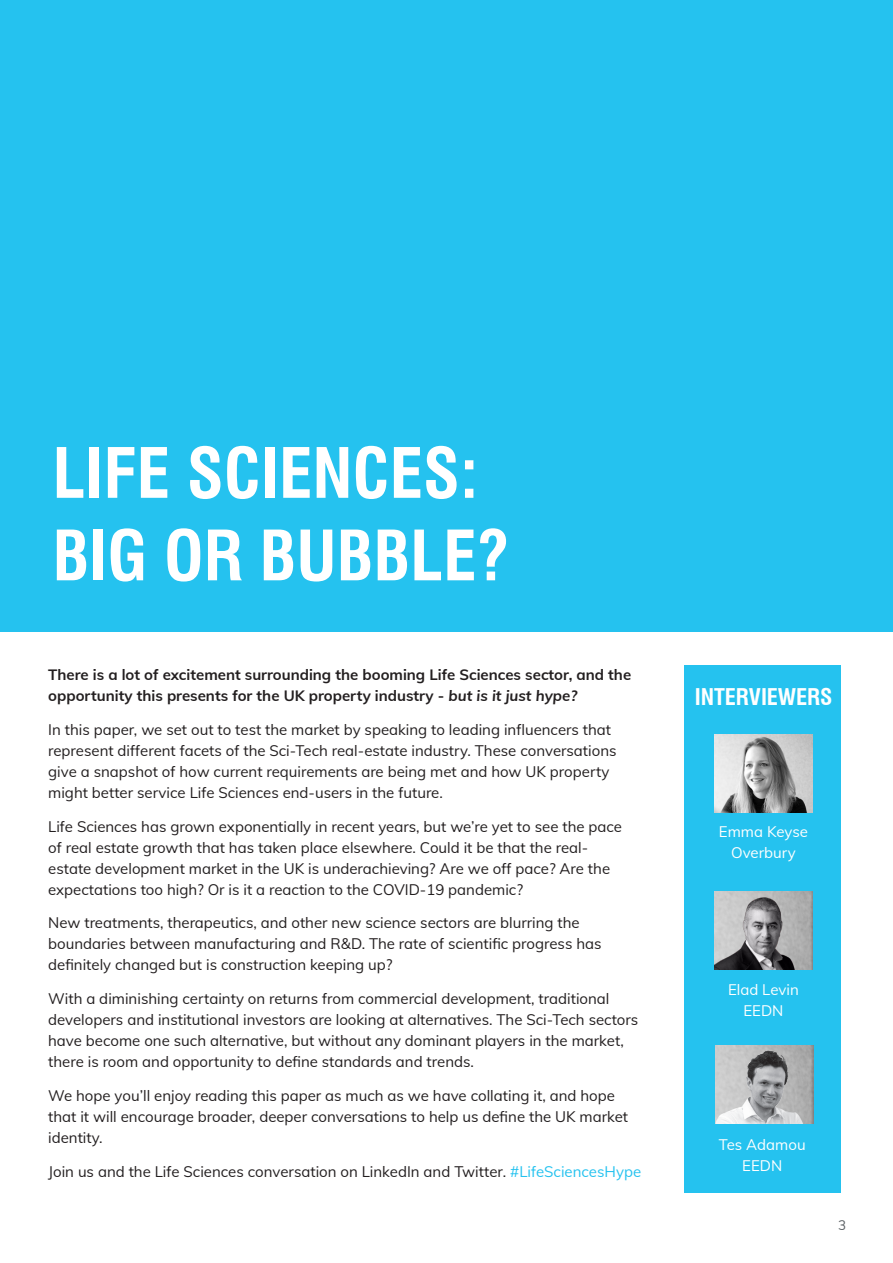
<style>
.page{position:relative;width:893px;height:1263px;background:#fff}
.page>*{position:absolute;margin:0;border:0;box-sizing:border-box;transform-origin:0 0}
.Large_Title{font:700 condensed 67.5px "Swiss 721 BT";color:#fff}
.Main_Header{font:700 condensed 22.5px "Swiss 721 BT";letter-spacing:-.005em;color:#fff}
.t1{font:15px/21px "Mulish";color:#231f20}
.t2{font:700 15px/21px "Mulish";color:#231f20}
.t3{font:15px "Mulish";color:#fff}
.t4{font:13.5px "Mulish";color:#5b6064}
.s1{font-style:italic}
.s2{color:#25c2ef}
</style>
<div class="page">
<div style="left:0;top:0;width:893px;height:631px;background:#25c2ef"></div>
<div style="left:684px;top:665px;width:156px;height:528px;background:#25c2ef"></div>
<img style="left:714px;top:734px;width:98px;height:78px">
<img style="left:714px;top:892px;width:98px;height:78px">
<img style="left:715px;top:1046px;width:98px;height:4px">
<img style="left:715px;top:1050px;width:98px;height:74px">
<p class="Large_Title" style="left:52px;top:433px;width:427px">LIFE SCIENCES:</p>
<p class="Large_Title" style="left:52px;top:515px;width:459px">BIG OR BUBBLE?</p>
<p class="t2" style="left:48px;top:663px;width:584px">There is a lot of excitement surrounding the booming Life Sciences sector, and the opportunity this presents for the UK property industry - <span class="s1">but is it just hype?</span></p>
<p class="t1" style="left:48px;top:718px;width:570px">In this paper, we set out to test the market by speaking to leading influencers that represent different facets of the Sci-Tech real-estate industry. These conversations give a snapshot of how current requirements are being met and how UK property might better service Life Sciences end-users in the future.</p>
<p class="t1" style="left:48px;top:815px;width:575px">Life Sciences has grown exponentially in recent years, but we’re yet to see the pace of real estate growth that has taken place elsewhere. Could it be that the real&shy;estate development market in the UK is underachieving? Are we off pace? Are the expectations too high? Or is it a reaction to the COVID-19 pandemic?</p>
<p class="t1" style="left:48px;top:912px;width:555px">New treatments, therapeutics, and other new science sectors are blurring the boundaries between manufacturing and R&amp;D. The rate of scientific progress has definitely changed but is construction keeping up?</p>
<p class="t1" style="left:48px;top:987px;width:592px">With a diminishing certainty on returns from commercial development, traditional developers and institutional investors are looking at alternatives. The Sci-Tech sectors have become one such alternative, but without any dominant players in the market, there is room and opportunity to define standards and trends.</p>
<p class="t1" style="left:48px;top:1084px;width:581px">We hope you’ll enjoy reading this paper as much as we have collating it, and hope that it will encourage broader, deeper conversations to help us define the UK market identity.</p>
<p class="t1" style="left:48px;top:1160px;width:594px">Join us and the Life Sciences conversation on LinkedIn and Twitter. <span class="s2">#LifeSciencesHype</span></p>
<p class="Main_Header" style="left:695px;top:684px;width:139px">INTERVIEWERS</p>
<p class="t3" style="left:719px;top:820px;width:91px">Emma Keyse</p>
<p class="t3" style="left:731px;top:841px;width:66px">Overbury</p>
<p class="t3" style="left:728px;top:978px;width:72px">Elad Levin</p>
<p class="t3" style="left:743px;top:999px;width:42px">EEDN</p>
<p class="t3" style="left:719px;top:1133px;width:88px">Tes Adamou</p>
<p class="t3" style="left:742px;top:1154px;width:42px">EEDN</p>
<p class="t4" style="left:838px;top:1215px;width:10px">3</p>
</div>
